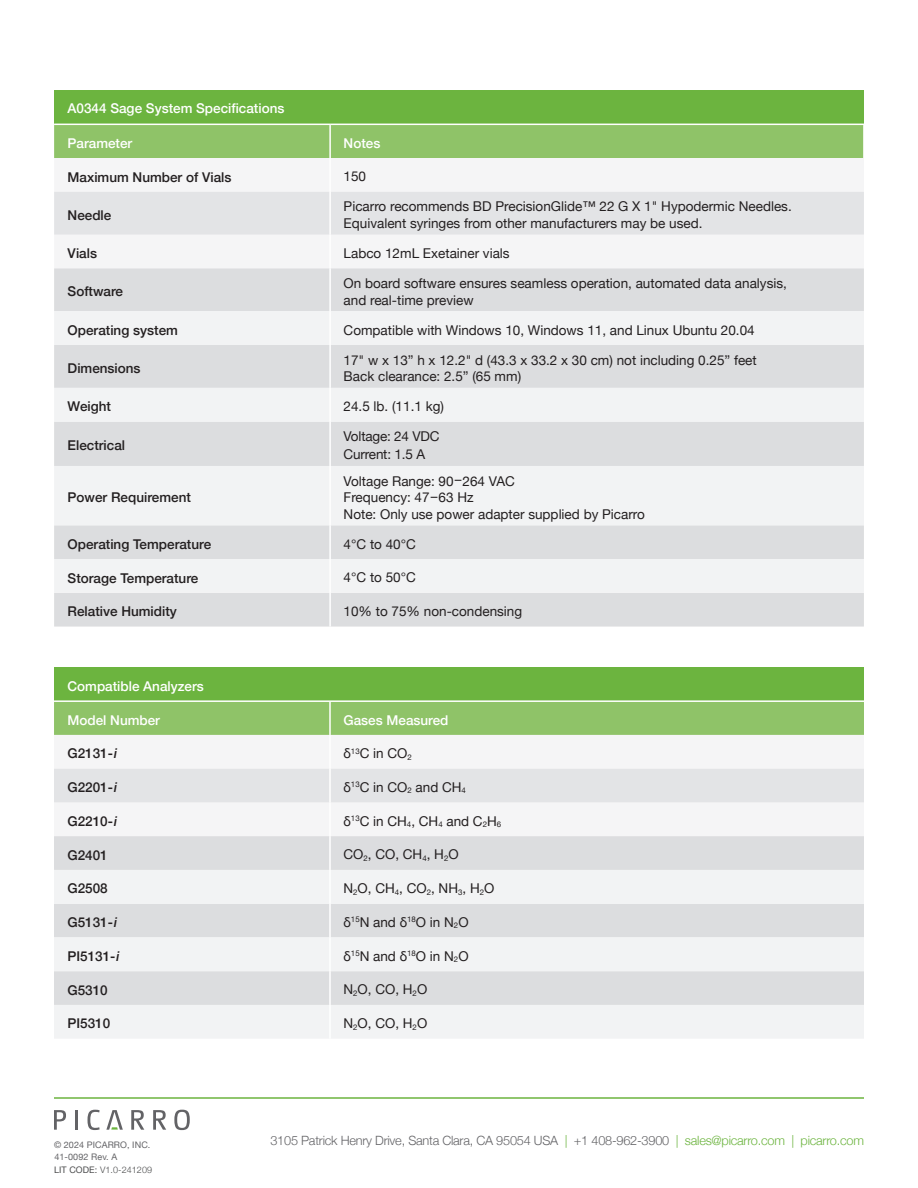
<style>
.page{position:relative;width:918px;height:1188px;background:#fff}
.page>*{position:absolute;margin:0;border:0;box-sizing:border-box;transform-origin:0 0}
.t1{font:13.5px/16.5px "Helvetica Neue";color:#231f20}
.t2{font:500 13.5px "Helvetica Neue";color:#231f20}
.t3{font:500 13.5px "Helvetica Neue";color:#fff}
.t4{font:300 12.75px "Helvetica Neue";letter-spacing:-.02em;color:#636366}
.t5{font:9px "Helvetica Neue";letter-spacing:.01em;color:#636366}
.t6{font:300 9px "Helvetica Neue";letter-spacing:.01em;color:#4b4c4d}
.s1{font-style:italic}
.s2{color:#6cb43f}
.s3{font-weight:400}
</style>
<div class="page">
<hr style="left:54px;top:1097px;width:810px;height:2px;background:#6cb43f">
<svg style="left:54px;top:1110px;width:12px;height:20px"></svg>
<hr style="left:75px;top:1110px;width:3px;height:20px;background:#636366">
<svg style="left:88px;top:1110px;width:12px;height:20px"></svg>
<svg style="left:131px;top:1110px;width:13px;height:20px"></svg>
<svg style="left:153px;top:1110px;width:13px;height:20px"></svg>
<svg style="left:174px;top:1110px;width:16px;height:20px"></svg>
<svg style="left:106px;top:1110px;width:17px;height:20px"></svg>
<div style="left:54px;top:91px;width:810px;height:33px;background:#6cb43f"></div>
<div style="left:54px;top:125px;width:809px;height:33px;background:#8fc368"></div>
<svg style="left:54px;top:191px;width:810px;height:1px"></svg>
<div style="left:54px;top:192px;width:810px;height:43px;background:#e3e4e6"></div>
<div style="left:54px;top:268px;width:810px;height:359px;background:#dcdddf"></div>
<svg style="left:54px;top:311px;width:810px;height:282px;fill:#f2f3f4"></svg>
<hr style="left:329px;top:125px;width:2px;height:33px;background:#fff">
<hr style="left:329px;top:158px;width:2px;height:34px;background:#fff">
<hr style="left:329px;top:192px;width:2px;height:43px;background:#fff">
<hr style="left:329px;top:268px;width:2px;height:43px;background:#fff">
<hr style="left:329px;top:311px;width:2px;height:34px;background:#fff">
<hr style="left:329px;top:345px;width:2px;height:43px;background:#fff">
<hr style="left:329px;top:388px;width:2px;height:34px;background:#fff">
<hr style="left:329px;top:422px;width:2px;height:44px;background:#fff">
<hr style="left:329px;top:466px;width:2px;height:59px;background:#fff">
<hr style="left:329px;top:525px;width:2px;height:34px;background:#fff">
<hr style="left:329px;top:559px;width:2px;height:34px;background:#fff">
<hr style="left:329px;top:593px;width:2px;height:34px;background:#fff">
<div style="left:54px;top:667px;width:810px;height:34px;background:#6cb43f"></div>
<div style="left:54px;top:702px;width:810px;height:33px;background:#8fc368"></div>
<div style="left:54px;top:768px;width:810px;height:35px;background:#f0f0f1"></div>
<div style="left:54px;top:769px;width:810px;height:33px;background:#e3e4e6"></div>
<div style="left:54px;top:836px;width:810px;height:34px;background:#dcdddf"></div>
<svg style="left:54px;top:870px;width:810px;height:168px;fill:#f2f3f4"></svg>
<hr style="left:329px;top:702px;width:2px;height:33px;background:#fff">
<hr style="left:329px;top:735px;width:2px;height:34px;background:#fff">
<hr style="left:329px;top:769px;width:2px;height:33px;background:#fff">
<hr style="left:329px;top:802px;width:2px;height:34px;background:#fff">
<hr style="left:329px;top:836px;width:2px;height:34px;background:#fff">
<hr style="left:329px;top:870px;width:2px;height:34px;background:#fff">
<hr style="left:329px;top:904px;width:2px;height:33px;background:#fff">
<hr style="left:329px;top:937px;width:2px;height:34px;background:#fff">
<hr style="left:329px;top:971px;width:2px;height:34px;background:#fff">
<hr style="left:329px;top:1005px;width:2px;height:34px;background:#fff">
<hr style="left:54px;top:700px;width:276px;height:2px;background:#fff">
<hr style="left:330px;top:700px;width:534px;height:2px;background:#fff">
<p class="t3" style="left:68px;top:97px;width:218px">A0344 Sage System Specifications</p>
<p class="t3" style="left:68px;top:132px;width:66px">Parameter</p>
<p class="t3" style="left:344px;top:132px;width:38px">Notes</p>
<p class="t2" style="left:68px;top:166px;width:165px">Maximum Number of Vials</p>
<p class="t1" style="left:344px;top:169px;width:24px">150</p>
<p class="t2" style="left:68px;top:204px;width:45px">Needle</p>
<p class="t1" style="left:344px;top:199px;width:450px">Picarro recommends BD PrecisionGlide™ 22 G X 1" Hypodermic Needles.<br>Equivalent syringes from other manufacturers may be used.</p>
<p class="t2" style="left:68px;top:242px;width:31px">Vials</p>
<p class="t1" style="left:344px;top:246px;width:168px">Labco 12mL Exetainer vials</p>
<p class="t2" style="left:68px;top:281px;width:57px">Software</p>
<p class="t1" style="left:344px;top:276px;width:445px">On board software ensures seamless operation, automated data analysis, and real-time preview</p>
<p class="t2" style="left:68px;top:319px;width:112px">Operating system</p>
<p class="t1" style="left:344px;top:322px;width:413px">Compatible with Windows 10, Windows 11, and Linux Ubuntu 20.04</p>
<p class="t2" style="left:68px;top:357px;width:75px">Dimensions</p>
<p class="t1" style="left:344px;top:352px;width:415px">17" w x 13” h x 12.2" d (43.3 x 33.2 x 30 cm) not including 0.25” feet</p>
<p class="t1" style="left:344px;top:369px;width:179px">Back clearance: 2.5” (65 mm)</p>
<p class="t2" style="left:68px;top:396px;width:45px">Weight</p>
<p class="t1" style="left:344px;top:399px;width:102px">24.5 lb. (11.1 kg)</p>
<p class="t2" style="left:68px;top:435px;width:59px">Electrical</p>
<p class="t1" style="left:344px;top:429px;width:98px">Voltage: 24 VDC</p>
<p class="t1" style="left:344px;top:447px;width:83px">Current: 1.5 A</p>
<p class="t2" style="left:68px;top:487px;width:125px">Power Requirement</p>
<p class="t1" style="left:344px;top:473px;width:173px">Voltage Range: 90–264 VAC</p>
<p class="t1" style="left:344px;top:490px;width:131px">Frequency: 47–63 Hz</p>
<p class="t1" style="left:344px;top:506px;width:303px">Note: Only use power adapter supplied by Picarro</p>
<p class="t2" style="left:68px;top:533px;width:145px">Operating Temperature</p>
<p class="t1" style="left:344px;top:536px;width:74px">4°C to 40°C</p>
<p class="t2" style="left:68px;top:567px;width:132px">Storage Temperature</p>
<p class="t1" style="left:344px;top:570px;width:74px">4°C to 50°C</p>
<p class="t2" style="left:68px;top:601px;width:111px">Relative Humidity</p>
<p class="t1" style="left:344px;top:604px;width:180px">10% to 75% non-condensing</p>
<p class="t3" style="left:68px;top:675px;width:138px">Compatible Analyzers</p>
<p class="t3" style="left:68px;top:709px;width:94px">Model Number</p>
<p class="t3" style="left:344px;top:709px;width:107px">Gases Measured</p>
<p class="t2" style="left:68px;top:743px;width:54px">G2131-<span class="s1">i</span></p>
<p class="t1" style="left:344px;top:746px;width:70px">δ<sup>13</sup>C in CO<sub>2</sub></p>
<p class="t2" style="left:68px;top:776px;width:54px">G2201-<span class="s1">i</span></p>
<p class="t1" style="left:344px;top:780px;width:124px">δ<sup>13</sup>C in CO<sub>2</sub> and CH<sub>4</sub></p>
<p class="t2" style="left:68px;top:810px;width:54px">G2210-<span class="s1">i</span></p>
<p class="t1" style="left:344px;top:813px;width:159px">δ<sup>13</sup>C in CH<sub>4</sub>, CH<sub>4</sub> and C<sub>2</sub>H<sub>6</sub></p>
<p class="t2" style="left:68px;top:844px;width:42px">G2401</p>
<p class="t1" style="left:344px;top:847px;width:117px">CO<sub>2</sub>, CO, CH<sub>4</sub>, H<sub>2</sub>O</p>
<p class="t2" style="left:68px;top:878px;width:42px">G2508</p>
<p class="t1" style="left:344px;top:881px;width:152px">N<sub>2</sub>O, CH<sub>4</sub>, CO<sub>2</sub>, NH<sub>3</sub>, H<sub>2</sub>O</p>
<p class="t2" style="left:68px;top:911px;width:54px">G5131-<span class="s1">i</span></p>
<p class="t1" style="left:344px;top:915px;width:127px">δ<sup>15</sup>N and δ<sup>18</sup>O in N<sub>2</sub>O</p>
<p class="t2" style="left:68px;top:945px;width:56px">PI5131-<span class="s1">i</span></p>
<p class="t1" style="left:344px;top:948px;width:127px">δ<sup>15</sup>N and δ<sup>18</sup>O in N<sub>2</sub>O</p>
<p class="t2" style="left:68px;top:979px;width:42px">G5310</p>
<p class="t1" style="left:344px;top:982px;width:85px">N<sub>2</sub>O, CO, H<sub>2</sub>O</p>
<p class="t2" style="left:68px;top:1013px;width:44px">PI5310</p>
<p class="t1" style="left:343px;top:1016px;width:85px">N<sub>2</sub>O, CO, H<sub>2</sub>O</p>
<p class="t5" style="left:54px;top:1138px;width:98px">© 2024 PICARRO, INC.</p>
<p class="t4" style="left:270px;top:1130px;width:595px">3105 Patrick Henry Drive, Santa Clara, CA 95054 USA <span class="s2">|</span> +1 408-962-3900 <span class="s2">| sales@picarro.com | picarro.com</span></p>
<p class="t5" style="left:54px;top:1150px;width:64px">41-0092 Rev. A</p>
<p class="t6" style="left:54px;top:1162px;width:100px"><span class="s3">LIT CODE:</span> V1.0-241209</p>
</div>
